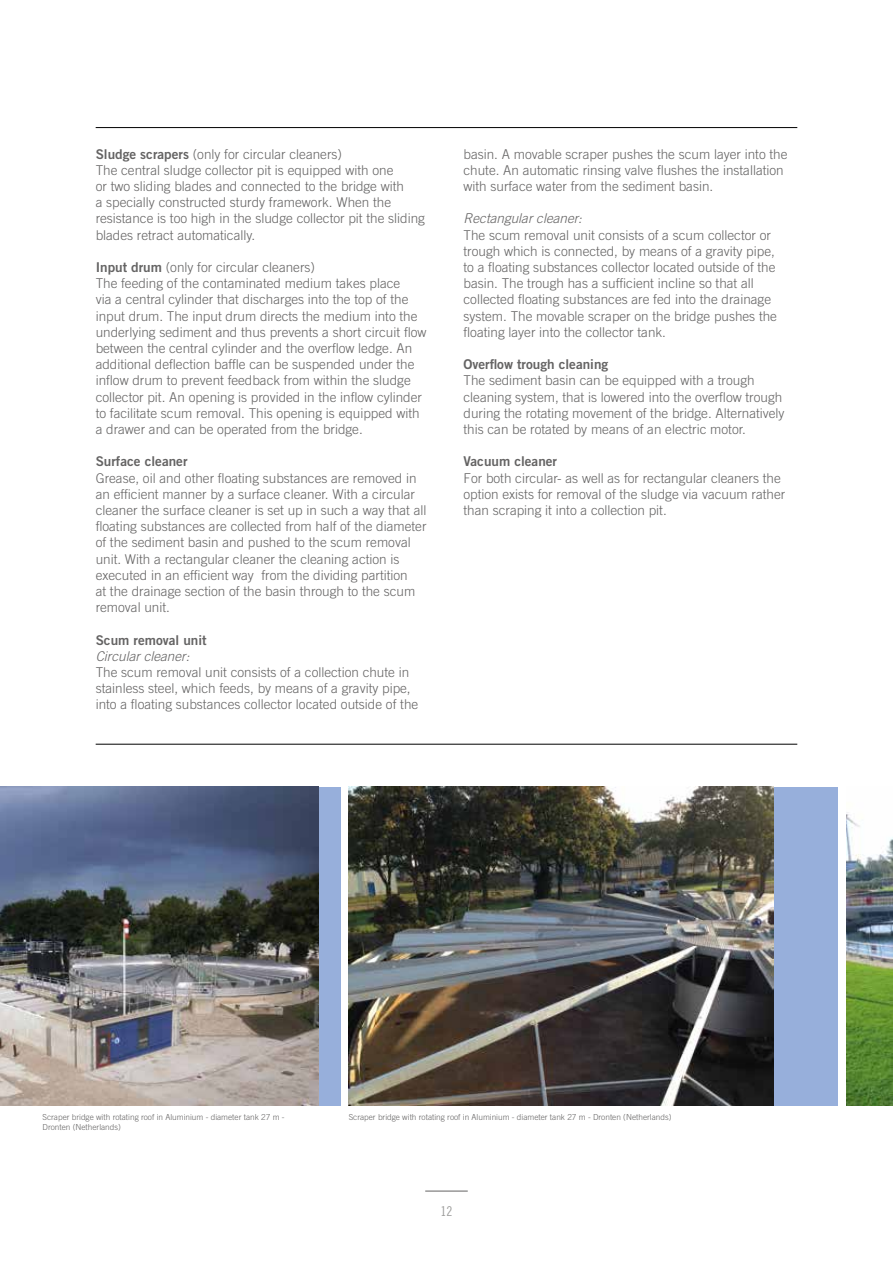
<style>
.page{position:relative;width:893px;height:1263px;background:#fff}
.page>*{position:absolute;margin:0;border:0;box-sizing:border-box;transform-origin:0 0}
.t1{font:300 13.5px/16.2px "Trade Gothic LT Std";color:#646363}
.t2{font:13.5px "Trade Gothic LT Std Bd 2";color:#646363}
.t3{font:italic 300 13.5px "Trade Gothic LT Std";color:#646363}
.t4{font:13.5px "Trade Gothic LT Std Cn 18";color:#9d9d9c}
.t5{font:300 8.25px/9.9px "Trade Gothic LT Std";color:#646363}
.s1{font-family:"Trade Gothic LT Std Bd 2";font-weight:400}
</style>
<div class="page">
<hr style="left:96px;top:127px;width:701px;height:1px;background:#000">
<hr style="left:96px;top:744px;width:701px;height:1px;background:#000">
<hr style="left:425px;top:1191px;width:43px;height:1px;background:#646363">
<div style="left:774px;top:787px;width:64px;height:319px;background:#97afdb"></div>
<div style="left:319px;top:787px;width:21px;height:319px;background:#97afdb"></div>
<img style="left:0;top:787px;width:319px;height:319px">
<img style="left:846px;top:812px;width:47px;height:294px">
<img style="left:349px;top:787px;width:425px;height:319px">
<p class="t1" style="left:96px;top:145px;width:331px"><span class="s1">Sludge scrapers</span> (only for circular cleaners)<br>The central sludge collector pit is equipped with one<br>or two sliding blades and connected to the bridge with<br>a specially constructed sturdy framework. When the resistance is too high in the sludge collector pit the sliding blades retract automatically.</p>
<p class="t1" style="left:96px;top:259px;width:332px"><span class="s1">Input drum</span> (only for circular cleaners)<br>The feeding of the contaminated medium takes place<br>via a central cylinder that discharges into the top of the input drum. The input drum directs the medium into the underlying sediment and thus prevents a short circuit flow between the central cylinder and the overflow ledge. An additional deflection baffle can be suspended under the inflow drum to prevent feedback from within the sludge collector pit. An opening is provided in the inflow cylinder to facilitate scum removal. This opening is equipped with a drawer and can be operated from the bridge.</p>
<p class="t2" style="left:96px;top:453px;width:93px">Surface cleaner</p>
<p class="t1" style="left:96px;top:469px;width:332px">Grease, oil and other floating substances are removed in an efficient manner by a surface cleaner. With a circular cleaner the surface cleaner is set up in such a way that all floating substances are collected from half of the diameter of the sediment basin and pushed to the scum removal unit. With a rectangular cleaner the cleaning action is executed in an efficient way from the dividing partition<br>at the drainage section of the basin through to the scum removal unit.</p>
<p class="t2" style="left:96px;top:631px;width:112px">Scum removal unit</p>
<p class="t3" style="left:96px;top:648px;width:95px">Circular cleaner:</p>
<p class="t1" style="left:96px;top:664px;width:324px">The scum removal unit consists of a collection chute in stainless steel, which feeds, by means of a gravity pipe, into a floating substances collector located outside of the</p>
<p class="t1" style="left:463px;top:145px;width:326px">basin. A movable scraper pushes the scum layer into the chute. An automatic rinsing valve flushes the installation with surface water from the sediment basin.</p>
<p class="t3" style="left:463px;top:211px;width:120px">Rectangular cleaner:</p>
<p class="t1" style="left:463px;top:226px;width:315px">The scum removal unit consists of a scum collector or trough which is connected, by means of a gravity pipe, to a floating substances collector located outside of the basin. The trough has a sufficient incline so that all collected floating substances are fed into the drainage system. The movable scraper on the bridge pushes the floating layer into the collector tank.</p>
<p class="t2" style="left:463px;top:356px;width:146px">Overflow trough cleaning</p>
<p class="t1" style="left:463px;top:372px;width:323px">The sediment basin can be equipped with a trough cleaning system, that is lowered into the overflow trough during the rotating movement of the bridge. Alternatively this can be rotated by means of an electric motor.</p>
<p class="t2" style="left:463px;top:453px;width:95px">Vacuum cleaner</p>
<p class="t1" style="left:463px;top:469px;width:323px">For both circular- as well as for rectangular cleaners the option exists for removal of the sludge via vacuum rather than scraping it into a collection pit.</p>
<p class="t5" style="left:43px;top:1112px;width:244px">Scraper bridge with rotating roof in Aluminium - diameter tank 27 m -<br>Dronten (Netherlands)</p>
<p class="t5" style="left:349px;top:1112px;width:324px">Scraper bridge with rotating roof in Aluminium - diameter tank 27 m - Dronten (Netherlands)</p>
<p class="t4" style="left:440px;top:1203px;width:13px">12</p>
</div>
